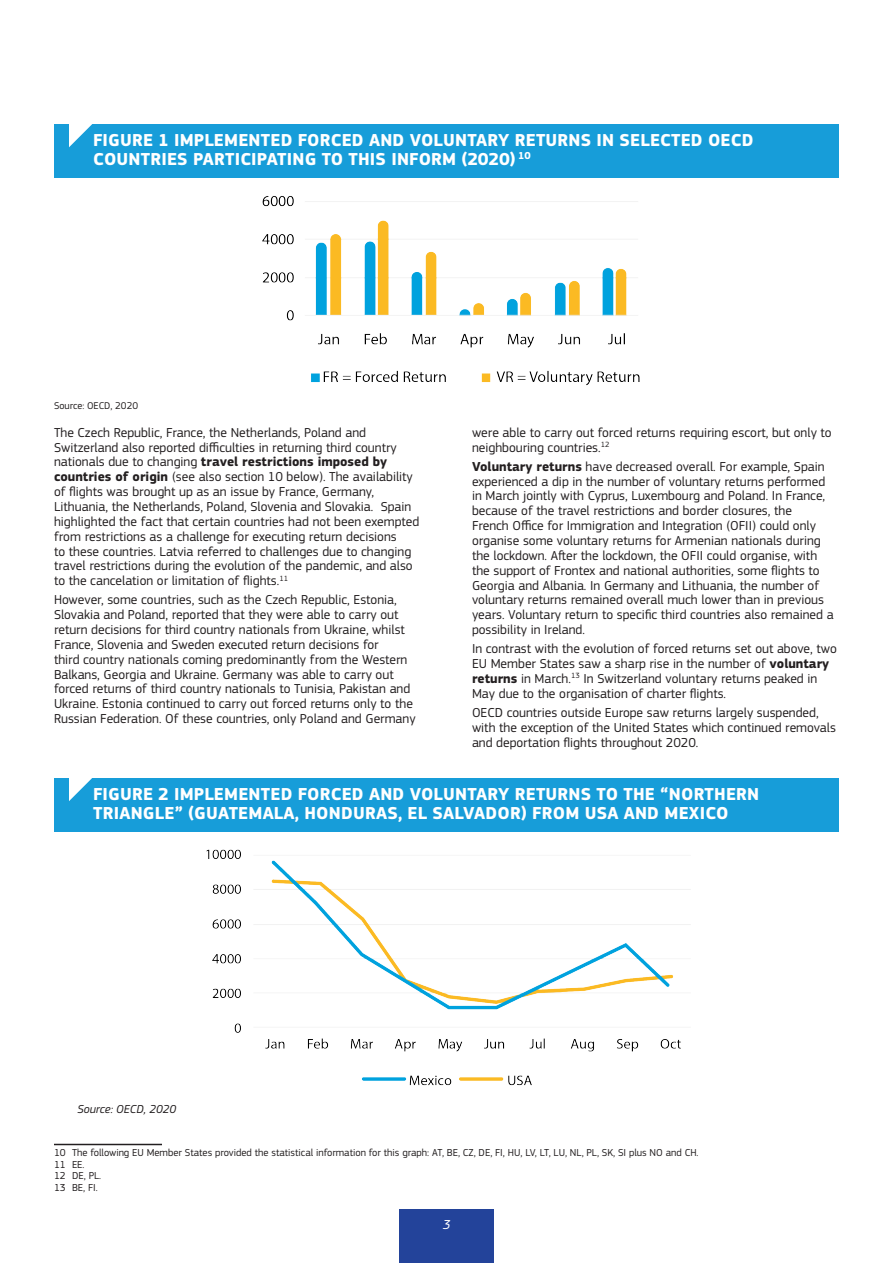
<style>
.page{position:relative;width:893px;height:1263px;background:#fff}
.page>*{position:absolute;margin:0;border:0;box-sizing:border-box;transform-origin:0 0}
.Figure_Title{font:700 18px/18.9px "EC Square Sans Pro";letter-spacing:.01em;color:#fff}
.text_main{font:13.5px/14.9px "EC Square Sans Pro";color:#231f20}
.t1{font:italic 13.5px "EC Square Sans Pro";color:#fff}
.source{font:italic 12px "EC Square Sans Pro";color:#231f20}
.footnote___source{font:10.5px "EC Square Sans Pro";color:#231f20}
.source-2{font:10.2px "EC Square Sans Pro";color:#231f20}
.s1{font-weight:700}
</style>
<div class="page">
<div style="left:399px;top:1209px;width:95px;height:54px;background:#23439a"></div>
<div style="left:54px;top:124px;width:785px;height:54px;background:#179dd9"></div>
<svg style="left:69px;top:124px;width:24px;height:23px"></svg>
<hr style="left:54px;top:1144px;width:108px;height:1px;background:#231f20">
<div style="left:54px;top:778px;width:785px;height:53px;background:#179dd9"></div>
<svg style="left:69px;top:778px;width:23px;height:23px"></svg>
<img style="left:206px;top:849px;width:485px;height:237px">
<img style="left:262px;top:196px;width:378px;height:190px">
<p class="Figure_Title" style="left:93px;top:131px;width:662px">FIGURE 1 IMPLEMENTED FORCED AND VOLUNTARY RETURNS IN SELECTED OECD<br>COUNTRIES PARTICIPATING TO THIS INFORM (2020) <sup>10</sup></p>
<p class="source-2" style="left:54px;top:400px;width:85px">Source: OECD, 2020</p>
<p class="text_main" style="left:54px;top:425px;width:367px">The Czech Republic, France, the Netherlands, Poland and Switzerland also reported difficulties in returning third country nationals due to changing <span class="s1">travel restrictions imposed by countries of origin</span> (see also section 10 below). The availability of flights was brought up as an issue by France, Germany, Lithuania, the Netherlands, Poland, Slovenia and Slovakia. Spain highlighted the fact that certain countries had not been exempted from restrictions as a challenge for executing return decisions<br>to these countries. Latvia referred to challenges due to changing travel restrictions during the evolution of the pandemic, and also to the cancelation or limitation of flights.<sup>11</sup></p>
<p class="text_main" style="left:54px;top:592px;width:363px">However, some countries, such as the Czech Republic, Estonia, Slovakia and Poland, reported that they were able to carry out return decisions for third country nationals from Ukraine, whilst France, Slovenia and Sweden executed return decisions for<br>third country nationals coming predominantly from the Western Balkans, Georgia and Ukraine. Germany was able to carry out forced returns of third country nationals to Tunisia, Pakistan and Ukraine. Estonia continued to carry out forced returns only to the Russian Federation. Of these countries, only Poland and Germany</p>
<p class="text_main" style="left:472px;top:425px;width:361px">were able to carry out forced returns requiring escort, but only to neighbouring countries.<sup>12</sup></p>
<p class="text_main" style="left:472px;top:459px;width:363px"><span class="s1">Voluntary returns</span> have decreased overall. For example, Spain experienced a dip in the number of voluntary returns performed in March jointly with Cyprus, Luxembourg and Poland. In France, because of the travel restrictions and border closures, the<br>French Office for Immigration and Integration (OFII) could only organise some voluntary returns for Armenian nationals during the lockdown. After the lockdown, the OFII could organise, with the support of Frontex and national authorities, some flights to Georgia and Albania. In Germany and Lithuania, the number of voluntary returns remained overall much lower than in previous years. Voluntary return to specific third countries also remained a possibility in Ireland.</p>
<p class="text_main" style="left:472px;top:641px;width:366px">In contrast with the evolution of forced returns set out above, two EU Member States saw a sharp rise in the number of <span class="s1">voluntary returns</span> in March.<sup>13</sup> In Switzerland voluntary returns peaked in May due to the organisation of charter flights.</p>
<p class="text_main" style="left:472px;top:705px;width:365px">OECD countries outside Europe saw returns largely suspended, with the exception of the United States which continued removals and deportation flights throughout 2020.</p>
<p class="Figure_Title" style="left:93px;top:785px;width:668px">FIGURE 2 IMPLEMENTED FORCED AND VOLUNTARY RETURNS TO THE “NORTHERN<br>TRIANGLE” (GUATEMALA, HONDURAS, EL SALVADOR) FROM USA AND MEXICO</p>
<p class="source" style="left:77px;top:1102px;width:100px">Source: OECD, 2020</p>
<p class="footnote___source" style="left:54px;top:1146px;width:646px">10 The following EU Member States provided the statistical information for this graph: AT, BE, CZ, DE, FI, HU, LV, LT, LU, NL, PL, SK, SI plus NO and CH.</p>
<p class="footnote___source" style="left:54px;top:1158px;width:32px">11 EE.</p>
<p class="footnote___source" style="left:54px;top:1169px;width:49px">12 DE, PL.</p>
<p class="footnote___source" style="left:54px;top:1181px;width:45px">13 BE, FI.</p>
<p class="t1" style="left:443px;top:1216px;width:9px">3</p>
</div>
